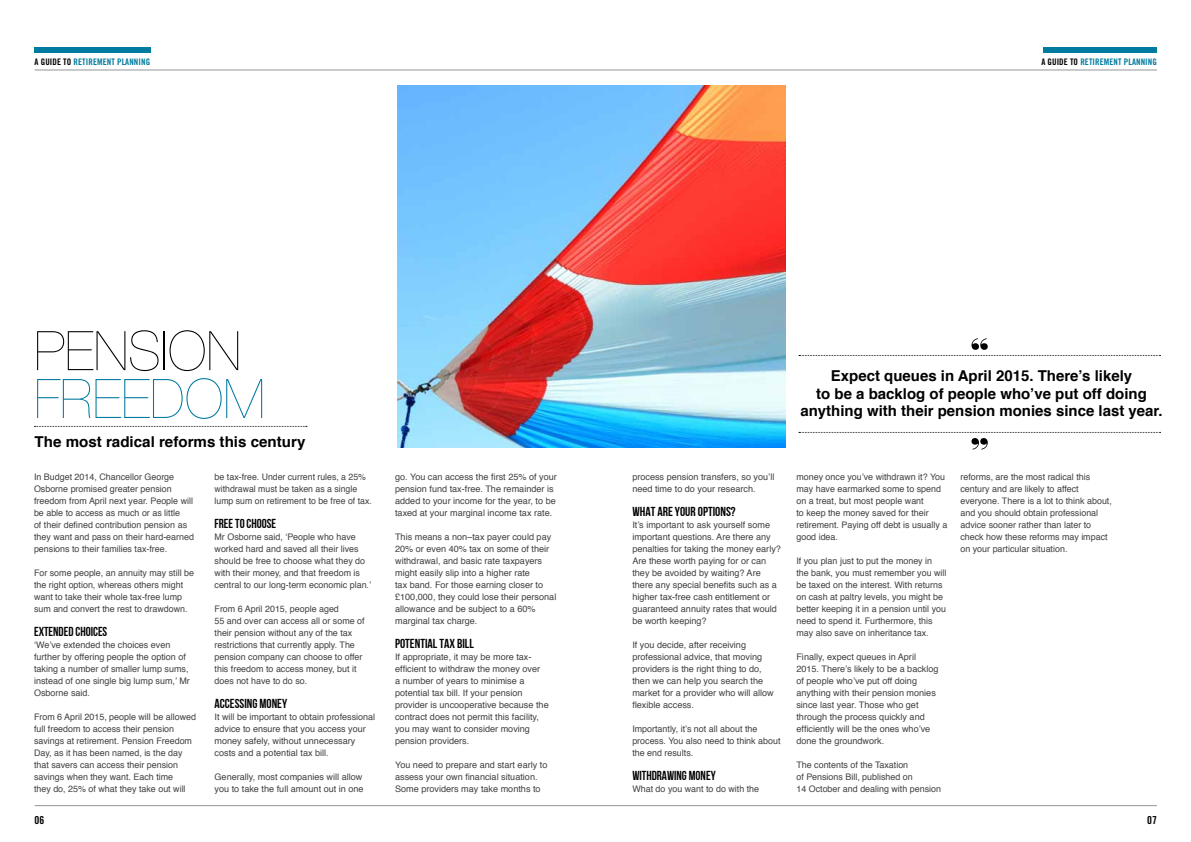
<style>
.page{position:relative;width:1191px;height:842px;background:#fff}
.page>*{position:absolute;margin:0;border:0;box-sizing:border-box;transform-origin:0 0}
.t1{font:200 54.6px "Helvetica Neue";color:#000}
.t2{font:200 54.6px "Helvetica Neue";color:#007ba0}
.t3{font:700 15px/17.3px "Helvetica";color:#000;text-align:center}
.t4{font:13px "Bebas Neue";color:#000}
.t5{font:11px "Trade Gothic Bold Cond Twenty";color:#000}
.t6{font:9px/12px "Helvetica";color:#414042}
.t7{font:9px "Trade Gothic Bold Cond Twenty";letter-spacing:.01em;color:#007ba0}
.s1{color:#000}
</style>
<div class="page">
<hr style="left:35px;top:805px;width:1122px;height:1px;background:#939598">
<div style="left:34px;top:47px;width:116px;height:5px;background:#007ba0"></div>
<div style="left:1043px;top:47px;width:114px;height:5px;background:#007ba0"></div>
<hr style="left:35px;top:70px;width:1122px;height:1px;background:#939598">
<svg style="left:799px;top:338px;width:361px;height:18px"></svg>
<svg style="left:799px;top:432px;width:361px;height:18px"></svg>
<svg style="left:34px;top:426px;width:273px;height:1px"></svg>
<img style="left:397px;top:85px;width:388px;height:363px">
<p class="t7" style="left:35px;top:56px;width:117px"><span class="s1">A GUIDE TO</span> RETIREMENT PLANNING</p>
<p class="t7" style="left:1041px;top:56px;width:117px"><span class="s1">A GUIDE TO</span> RETIREMENT PLANNING</p>
<h1 class="t1" style="left:34px;top:319px;width:208px">PENSION</h1>
<h1 class="t2" style="left:34px;top:367px;width:226px">FREEDOM</h1>
<h2 class="t3" style="left:35px;top:433px;width:272px">The most radical reforms this century</h2>
<p class="t6" style="left:34px;top:471px;width:161px">In Budget 2014, Chancellor George Osborne promised greater pension freedom from April next year. People will be able to access as much or as little<br>of their defined contribution pension as they want and pass on their hard-earned pensions to their families tax-free.</p>
<p class="t6" style="left:34px;top:567px;width:161px">For some people, an annuity may still be the right option, whereas others might want to take their whole tax-free lump sum and convert the rest to drawdown.</p>
<h3 class="t4" style="left:34px;top:624px;width:75px">EXTENDED CHOICES</h3>
<p class="t6" style="left:34px;top:639px;width:157px">‘We’ve extended the choices even further by offering people the option of taking a number of smaller lump sums, instead of one single big lump sum,’ Mr<br>Osborne said.</p>
<p class="t6" style="left:34px;top:711px;width:163px">From 6 April 2015, people will be allowed full freedom to access their pension savings at retirement. Pension Freedom Day, as it has been named, is the day that savers can access their pension savings when they want. Each time<br>they do, 25% of what they take out will</p>
<p class="t6" style="left:214px;top:471px;width:159px">be tax-free. Under current rules, a 25% withdrawal must be taken as a single lump sum on retirement to be free of tax.</p>
<h3 class="t4" style="left:214px;top:516px;width:63px">FREE TO CHOOSE</h3>
<p class="t6" style="left:214px;top:531px;width:158px">Mr Osborne said, ‘People who have worked hard and saved all their lives should be free to choose what they do with their money, and that freedom is central to our long-term economic plan.’</p>
<p class="t6" style="left:214px;top:603px;width:152px">From 6 April 2015, people aged<br>55 and over can access all or some of their pension without any of the tax restrictions that currently apply. The pension company can choose to offer this freedom to access money, but it does not have to do so.</p>
<h3 class="t4" style="left:214px;top:696px;width:74px">ACCESSING MONEY</h3>
<p class="t6" style="left:214px;top:711px;width:162px">It will be important to obtain professional advice to ensure that you access your money safely, without unnecessary costs and a potential tax bill.</p>
<p class="t6" style="left:214px;top:771px;width:151px">Generally, most companies will allow you to take the full amount out in one</p>
<p class="t6" style="left:395px;top:471px;width:163px">go. You can access the first 25% of your pension fund tax-free. The remainder is added to your income for the year, to be taxed at your marginal income tax rate.</p>
<p class="t6" style="left:395px;top:531px;width:163px">This means a non–tax payer could pay 20% or even 40% tax on some of their withdrawal, and basic rate taxpayers might easily slip into a higher rate<br>tax band. For those earning closer to £100,000, they could lose their personal allowance and be subject to a 60% marginal tax charge.</p>
<h3 class="t4" style="left:395px;top:636px;width:80px">POTENTIAL TAX BILL</h3>
<p class="t6" style="left:395px;top:651px;width:155px">If appropriate, it may be more tax&shy;efficient to withdraw the money over<br>a number of years to minimise a potential tax bill. If your pension provider is uncooperative because the contract does not permit this facility, you may want to consider moving pension providers.</p>
<p class="t6" style="left:395px;top:759px;width:154px">You need to prepare and start early to assess your own financial situation.<br>Some providers may take months to</p>
<h2 class="t3" style="left:800px;top:368px;width:364px">Expect queues in April 2015. There’s likely<br>to be a backlog of people who’ve put off doing anything with their pension monies since last year.</h2>
<p class="t6" style="left:632px;top:471px;width:143px">process pension transfers, so you’ll need time to do your research.</p>
<h3 class="t4" style="left:632px;top:504px;width:105px">WHAT ARE YOUR OPTIONS?</h3>
<p class="t6" style="left:632px;top:519px;width:150px">It’s important to ask yourself some important questions. Are there any penalties for taking the money early?<br>Are these worth paying for or can they be avoided by waiting? Are there any special benefits such as a higher tax-free cash entitlement or guaranteed annuity rates that would be worth keeping?</p>
<p class="t6" style="left:632px;top:639px;width:143px">If you decide, after receiving professional advice, that moving providers is the right thing to do, then we can help you search the market for a provider who will allow flexible access.</p>
<p class="t6" style="left:632px;top:723px;width:150px">Importantly, it’s not all about the process. You also need to think about the end results.</p>
<h3 class="t4" style="left:632px;top:768px;width:85px">WITHDRAWING MONEY</h3>
<p class="t6" style="left:632px;top:783px;width:128px">What do you want to do with the</p>
<p class="t6" style="left:796px;top:471px;width:152px">money once you’ve withdrawn it? You may have earmarked some to spend on a treat, but most people want<br>to keep the money saved for their retirement. Paying off debt is usually a good idea.</p>
<p class="t6" style="left:796px;top:555px;width:152px">If you plan just to put the money in the bank, you must remember you will be taxed on the interest. With returns on cash at paltry levels, you might be better keeping it in a pension until you need to spend it. Furthermore, this may also save on inheritance tax.</p>
<p class="t6" style="left:796px;top:651px;width:144px">Finally, expect queues in April<br>2015. There’s likely to be a backlog of people who’ve put off doing anything with their pension monies since last year. Those who get through the process quickly and efficiently will be the ones who’ve done the groundwork.</p>
<p class="t6" style="left:796px;top:759px;width:146px">The contents of the Taxation<br>of Pensions Bill, published on<br>14 October and dealing with pension</p>
<p class="t6" style="left:960px;top:471px;width:153px">reforms, are the most radical this century and are likely to affect everyone. There is a lot to think about, and you should obtain professional advice sooner rather than later to check how these reforms may impact on your particular situation.</p>
<p class="t5" style="left:35px;top:813px;width:11px">06</p>
<p class="t5" style="left:1147px;top:813px;width:11px">07</p>
</div>
